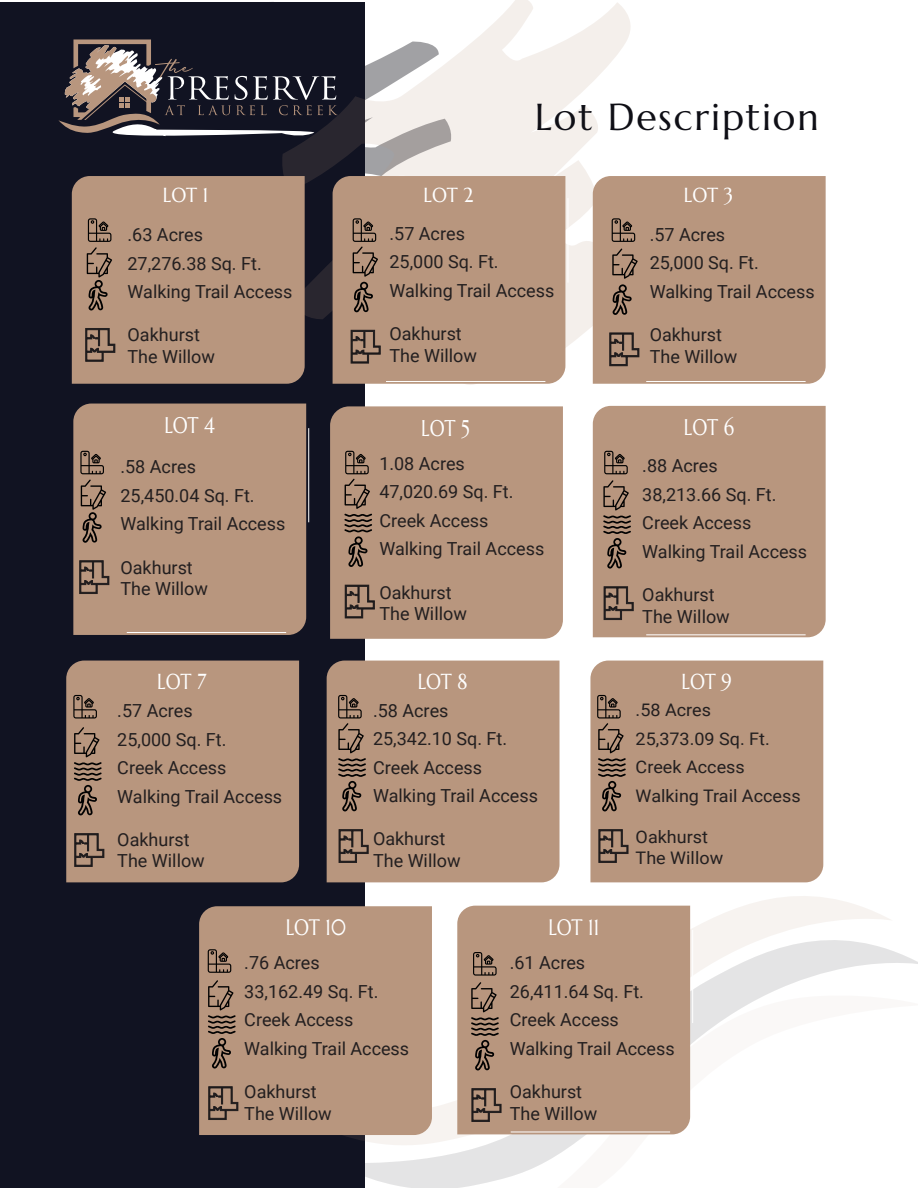
<style>
.page{position:relative;width:918px;height:1188px;background:#fff}
.page>*{position:absolute;margin:0;border:0;box-sizing:border-box;transform-origin:0 0}
.t1{font:37.5px "Marcellus";letter-spacing:.05em;color:#0f0f16}
.t2{font:22.65px "Marcellus";letter-spacing:-.01em;color:#fff;scale:.82 1}
.t3{font:22.35px "Marcellus";color:#fff;scale:.83 1}
.t4{font:21.75px "Marcellus";letter-spacing:-.01em;color:#fff;scale:.86 1}
.t5{font:20.25px "Marcellus";letter-spacing:-.01em;color:#fff;scale:.92 1}
.t6{font:18px/28.5px "Roboto";color:#231f20}
.t7{font:17.25px/28.5px "Roboto";color:#231f20;scale:1.04 1}
</style>
<div class="page">
<svg style="left:365px;top:951px;width:553px;height:237px;fill:#ebebeb"></svg>
<div style="left:0;top:2px;width:365px;height:1186px;background:#111322"></div>
<svg style="left:282px;top:0;width:349px;height:385px"></svg>
<div style="left:72px;top:176px;width:233px;height:208px;background:#b8967e"></div>
<svg style="left:343px;top:896px;width:550px;height:249px"></svg>
<svg style="left:457px;top:996px;width:461px;height:192px"></svg>
<div style="left:333px;top:176px;width:232px;height:208px;background:#b8967e"></div>
<div style="left:593px;top:176px;width:233px;height:208px;background:#b8967e"></div>
<div style="left:73px;top:404px;width:233px;height:231px;background:#b8967e"></div>
<div style="left:330px;top:406px;width:233px;height:233px;background:#b8967e"></div>
<div style="left:593px;top:406px;width:233px;height:231px;background:#b8967e"></div>
<div style="left:66px;top:661px;width:233px;height:221px;background:#b8967e"></div>
<div style="left:327px;top:661px;width:233px;height:221px;background:#b8967e"></div>
<div style="left:590px;top:661px;width:233px;height:221px;background:#b8967e"></div>
<div style="left:457px;top:906px;width:233px;height:228px;background:#b8967e"></div>
<div style="left:199px;top:906px;width:233px;height:229px;background:#b8967e"></div>
<svg style="left:58px;top:39px;width:280px;height:101px"></svg>
<svg style="left:612px;top:218px;width:23px;height:24px"></svg>
<svg style="left:80px;top:451px;width:24px;height:23px"></svg>
<svg style="left:604px;top:451px;width:24px;height:23px"></svg>
<svg style="left:73px;top:695px;width:24px;height:24px"></svg>
<svg style="left:208px;top:949px;width:23px;height:24px"></svg>
<svg style="left:473px;top:952px;width:24px;height:24px"></svg>
<svg style="left:87px;top:218px;width:25px;height:93px;background:#8b725f"></svg>
<svg style="left:85px;top:328px;width:31px;height:34px"></svg>
<svg style="left:81px;top:480px;width:25px;height:63px;background:#8b725f"></svg>
<svg style="left:79px;top:560px;width:31px;height:34px"></svg>
<svg style="left:353px;top:218px;width:25px;height:94px;background:#8d7360"></svg>
<svg style="left:350px;top:330px;width:31px;height:34px"></svg>
<svg style="left:612px;top:249px;width:26px;height:66px;background:#8f7461"></svg>
<svg style="left:609px;top:332px;width:31px;height:34px"></svg>
<svg style="left:344px;top:451px;width:28px;height:116px;background:#8d7260"></svg>
<svg style="left:344px;top:584px;width:31px;height:35px"></svg>
<svg style="left:603px;top:480px;width:28px;height:89px;background:#8d7360"></svg>
<svg style="left:603px;top:586px;width:31px;height:34px"></svg>
<svg style="left:74px;top:727px;width:28px;height:88px;background:#8c7260"></svg>
<svg style="left:74px;top:833px;width:31px;height:34px"></svg>
<svg style="left:338px;top:695px;width:28px;height:116px;background:#8d7360"></svg>
<svg style="left:338px;top:829px;width:31px;height:34px"></svg>
<svg style="left:597px;top:695px;width:29px;height:116px;background:#8e7461"></svg>
<svg style="left:598px;top:829px;width:31px;height:34px"></svg>
<svg style="left:208px;top:980px;width:28px;height:89px;background:#8d7360"></svg>
<svg style="left:208px;top:1086px;width:31px;height:34px"></svg>
<svg style="left:471px;top:982px;width:28px;height:88px;background:#8c7260"></svg>
<svg style="left:471px;top:1088px;width:31px;height:34px"></svg>
<p class="t5" style="left:163px;top:183px;width:51px">LOT 1</p>
<p class="t6" style="left:128px;top:220px;width:166px">.63 Acres<br>27,276.38 Sq. Ft.<br>Walking Trail Access</p>
<p class="t6" style="left:128px;top:323px;width:89px;line-height:21.6px">Oakhurst<br>The Willow</p>
<p class="t2" style="left:164px;top:411px;width:63px">LOT 4</p>
<p class="t6" style="left:120px;top:452px;width:166px">.58 Acres<br>25,450.04 Sq. Ft.<br>Walking Trail Access</p>
<p class="t6" style="left:120px;top:556px;width:89px;line-height:21.6px">Oakhurst<br>The Willow</p>
<p class="t4" style="left:157px;top:667px;width:58px">LOT 7</p>
<p class="t6" style="left:117px;top:696px;width:166px">.57 Acres<br>25,000 Sq. Ft.<br>Creek Access<br>Walking Trail Access</p>
<p class="t6" style="left:117px;top:828px;width:89px;line-height:21.6px">Oakhurst<br>The Willow</p>
<h1 class="t1" style="left:535px;top:94px;width:285px">Lot Description</h1>
<p class="t5" style="left:424px;top:183px;width:56px">LOT 2</p>
<p class="t6" style="left:389px;top:218px;width:166px">.57 Acres<br>25,000 Sq. Ft.<br>Walking Trail Access</p>
<p class="t6" style="left:389px;top:322px;width:89px;line-height:21.6px">Oakhurst<br>The Willow</p>
<p class="t2" style="left:421px;top:414px;width:61px">LOT 5</p>
<p class="t6" style="left:379px;top:449px;width:166px">1.08 Acres<br>47,020.69 Sq. Ft.<br>Creek Access<br>Walking Trail Access</p>
<p class="t6" style="left:379px;top:581px;width:89px;line-height:21.6px">Oakhurst<br>The Willow</p>
<p class="t4" style="left:418px;top:667px;width:59px">LOT 8</p>
<p class="t6" style="left:373px;top:695px;width:166px">.58 Acres<br>25,342.10 Sq. Ft.<br>Creek Access<br>Walking Trail Access</p>
<p class="t6" style="left:373px;top:828px;width:89px;line-height:21.6px">Oakhurst<br>The Willow</p>
<p class="t5" style="left:684px;top:183px;width:55px">LOT 3</p>
<p class="t6" style="left:650px;top:220px;width:166px">.57 Acres<br>25,000 Sq. Ft.<br>Walking Trail Access</p>
<p class="t6" style="left:650px;top:323px;width:89px;line-height:21.6px">Oakhurst<br>The Willow</p>
<p class="t2" style="left:684px;top:413px;width:63px">LOT 6</p>
<p class="t6" style="left:642px;top:451px;width:166px">.88 Acres<br>38,213.66 Sq. Ft.<br>Creek Access<br>Walking Trail Access</p>
<p class="t6" style="left:642px;top:583px;width:89px;line-height:21.6px">Oakhurst<br>The Willow</p>
<p class="t4" style="left:682px;top:667px;width:60px">LOT 9</p>
<p class="t7" style="left:636px;top:695px;width:160px">.58 Acres<br>25,373.09 Sq. Ft.<br>Creek Access<br>Walking Trail Access</p>
<p class="t7" style="left:636px;top:826px;width:86px;line-height:20.7px">Oakhurst<br>The Willow</p>
<p class="t3" style="left:286px;top:913px;width:74px">LOT 10</p>
<p class="t6" style="left:244px;top:948px;width:166px">.76 Acres<br>33,162.49 Sq. Ft.<br>Creek Access<br>Walking Trail Access</p>
<p class="t6" style="left:244px;top:1080px;width:89px;line-height:21.6px">Oakhurst<br>The Willow</p>
<p class="t3" style="left:548px;top:913px;width:63px">LOT 11</p>
<p class="t6" style="left:510px;top:948px;width:166px">.61 Acres<br>26,411.64 Sq. Ft.<br>Creek Access<br>Walking Trail Access</p>
<p class="t6" style="left:510px;top:1080px;width:89px;line-height:21.6px">Oakhurst<br>The Willow</p>
</div>
